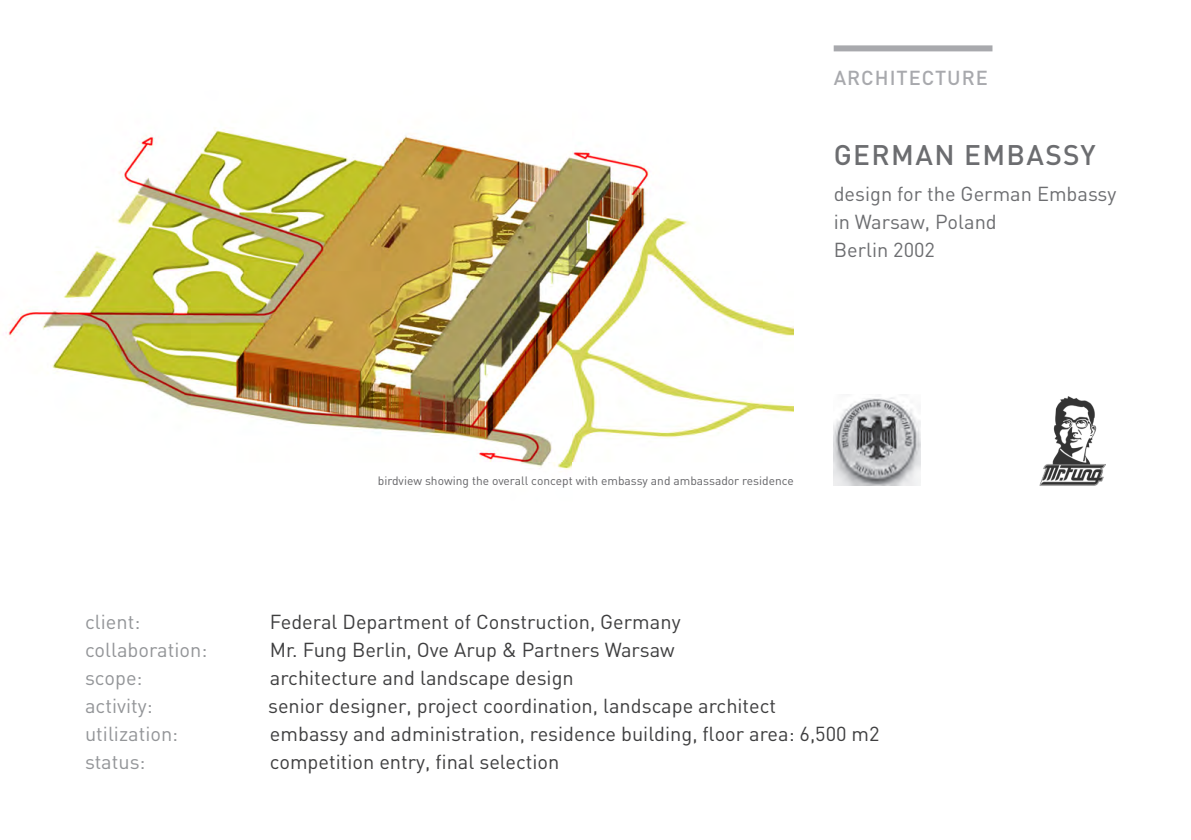
<style>
.page{position:relative;width:1191px;height:840px;background:#fff}
.page>*{position:absolute;margin:0;border:0;box-sizing:border-box;transform-origin:0 0}
.t1{font:500 28px "DIN";letter-spacing:.05em;color:#6c6d70}
.t2{font:20px "DIN";color:#3e3e3f}
.t3{font:20px "DIN";color:#939598}
.t4{font:20px "DIN";color:#6c6d70}
.t5{font:500 20px "DIN";letter-spacing:.05em;color:#a8a9ad}
.t6{font:12px "DIN";color:#636366}
</style>
<div class="page">
<div style="left:833px;top:45px;width:159px;height:6px;background:#a8a9ad"></div>
<img style="left:6px;top:128px;width:788px;height:342px">
<img style="left:833px;top:394px;width:87px;height:91px">
<img style="left:1039px;top:396px;width:67px;height:90px">
<p class="t5" style="left:833px;top:65px;width:156px">ARCHITECTURE</p>
<p class="t1" style="left:833px;top:137px;width:263px">GERMAN EMBASSY</p>
<p class="t4" style="left:833px;top:181px;width:284px">design for the German Embassy</p>
<p class="t4" style="left:833px;top:209px;width:165px">in Warsaw, Poland</p>
<p class="t4" style="left:833px;top:237px;width:103px">Berlin 2002</p>
<p class="t6" style="left:378px;top:473px;width:417px">birdview showing the overall concept with embassy and ambassador residence</p>
<p class="t3" style="left:85px;top:609px;width:57px">client:</p>
<p class="t2" style="left:270px;top:609px;width:412px">Federal Department of Construction, Germany</p>
<p class="t3" style="left:85px;top:637px;width:124px">collaboration:</p>
<p class="t2" style="left:270px;top:637px;width:406px">Mr. Fung Berlin, Ove Arup &amp; Partners Warsaw</p>
<p class="t3" style="left:85px;top:665px;width:59px">scope:</p>
<p class="t2" style="left:270px;top:665px;width:305px">architecture and landscape design</p>
<p class="t3" style="left:85px;top:693px;width:69px">activity:</p>
<p class="t2" style="left:268px;top:693px;width:509px">senior designer, project coordination, landscape architect</p>
<p class="t3" style="left:85px;top:721px;width:95px">utilization:</p>
<p class="t2" style="left:270px;top:721px;width:611px">embassy and administration, residence building, floor area: 6,500 m2</p>
<p class="t3" style="left:85px;top:749px;width:62px">status:</p>
<p class="t2" style="left:270px;top:749px;width:291px">competition entry, final selection</p>
</div>
